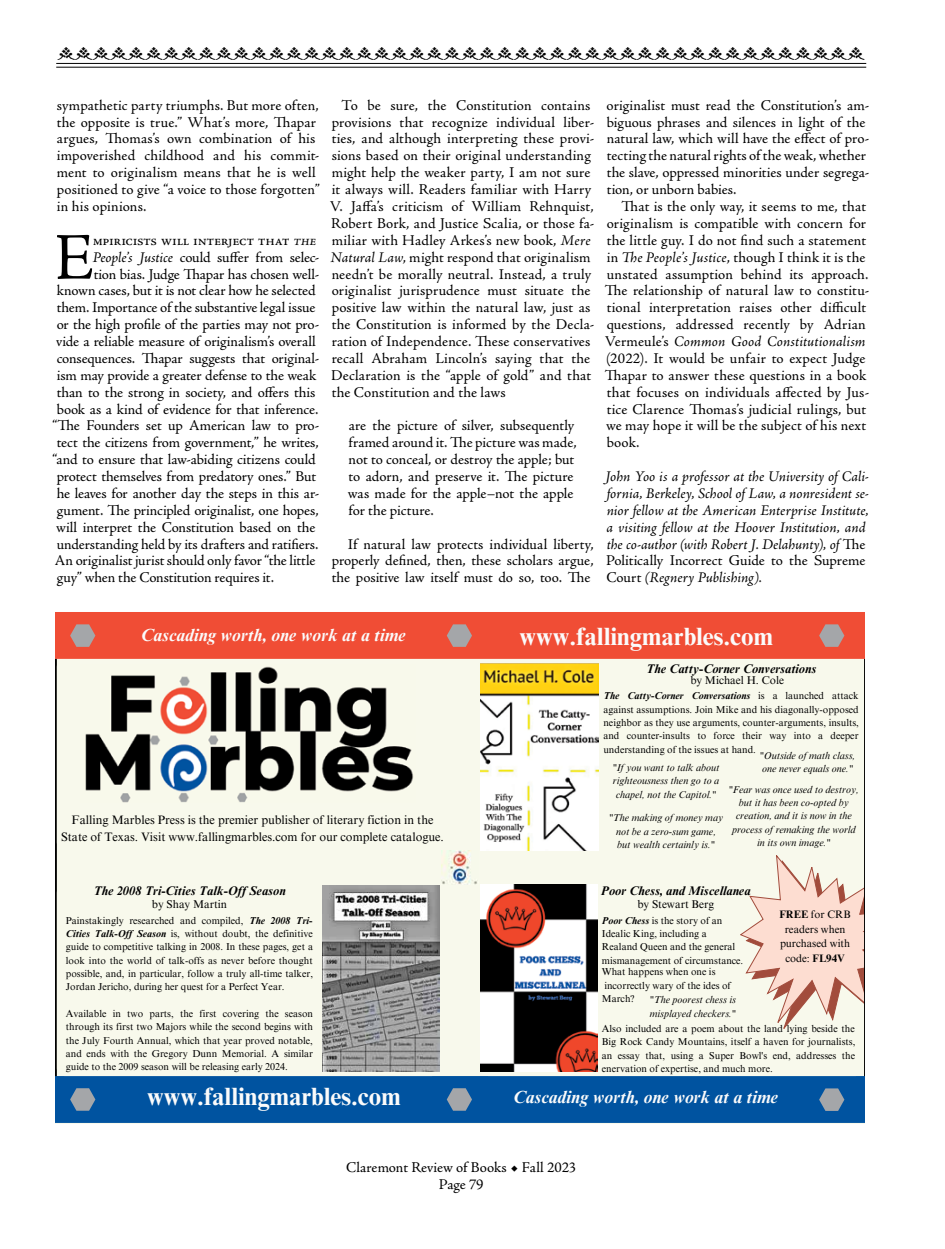
<style>
.page{position:relative;width:945px;height:1249px;background:#fff}
.page>*{position:absolute;margin:0;border:0;box-sizing:border-box;transform-origin:0 0}
.t1{font:66.62px "Adobe Jenson Pro";color:#000}
.t2{font:700 25px "Times NRMT Pro";color:#fbfbfb}
.t3{font:italic 700 17.5px "Times NRMT Pro";color:#fbfbfb}
.t4{font:15px/16.9px "Adobe Jenson Pro";letter-spacing:.005em;color:#000}
.t5{font:italic 15px/16.9px "Adobe Jenson Pro";color:#000}
.t6{font:15px/16.9px "Adobe Jenson Pro";letter-spacing:.03em;color:#000}
.t7{font:15px "Adobe Jenson Pro";letter-spacing:-.02em;color:#000}
.t8{font:italic 700 12.5px "Times NRMT Pro";color:#000}
.t9{font:12.25px/16.9px "Times NRMT Pro";color:#000;text-align:center}
.t10{font:11.25px "Times NRMT Pro";color:#000}
.t11{font:10.88px/14.5px "Times NRMT Pro";color:#000;text-align:center}
.t12{font:10px/13.4px "Times NRMT Pro";color:#000;text-align:justify}
.t13{font:italic 10px/13.4px "Times NRMT Pro";color:#000}
.s1{font-style:italic}
.s2{font-style:normal}
.s3{font-weight:700;font-style:italic}
.s4{font-weight:700}
</style>
<div class="page">
<hr style="left:56px;top:67px;width:810px;height:1px;background:#000">
<hr style="left:56px;top:63px;width:810px;height:1px;background:#000">
<div style="left:55px;top:612px;width:810px;height:511px;background:#f8f9ec"></div>
<div style="left:55px;top:612px;width:810px;height:47px;background:#f04d35"></div>
<div style="left:55px;top:1076px;width:810px;height:47px;background:#0053a0"></div>
<hr style="left:55px;top:659px;width:2px;height:417px;background:#000">
<img style="left:480px;top:885px;width:117px;height:186px">
<img style="left:481px;top:663px;width:117px;height:187px">
<img style="left:322px;top:885px;width:117px;height:187px">
<svg style="left:70px;top:624px;width:25px;height:23px"></svg>
<img style="left:442px;top:850px;width:35px;height:35px">
<img style="left:85px;top:666px;width:329px;height:137px">
<svg style="left:740px;top:855px;width:124px;height:174px"></svg>
<hr style="left:864px;top:659px;width:1px;height:417px;background:#000">
<svg style="left:447px;top:624px;width:25px;height:23px"></svg>
<svg style="left:819px;top:624px;width:25px;height:23px"></svg>
<svg style="left:70px;top:1088px;width:25px;height:23px"></svg>
<svg style="left:447px;top:1088px;width:25px;height:23px"></svg>
<svg style="left:819px;top:1088px;width:25px;height:23px"></svg>
<p class="t6" style="left:57px;top:97px;width:265px">sympathetic party triumphs. But more often, the opposite is true.” What’s more, Thapar argues, Thomas’s own combination of his impoverished childhood and his commit&shy;ment to originalism means that he is well positioned to give “a voice to those forgotten” in his opinions.</p>
<h1 class="t1" style="left:54px;top:220px;width:41px">E</h1>
<p class="t7" style="left:93px;top:232px;width:225px">mpiricists will interject that <span class="s1">the</span></p>
<p class="t4" style="left:93px;top:249px;width:228px"><span class="s1">People’s Justice</span> could suffer from selec-</p>
<p class="t4" style="left:94px;top:266px;width:227px">tion bias. Judge Thapar has chosen well-</p>
<p class="t4" style="left:57px;top:282px;width:260px">known cases, but it is not clear how he selected</p>
<p class="t4" style="left:57px;top:299px;width:260px">them. Importance of the substantive legal issue</p>
<p class="t4" style="left:57px;top:316px;width:264px">or the high profile of the parties may not pro-</p>
<p class="t4" style="left:56px;top:333px;width:261px">vide a reliable measure of originalism’s overall</p>
<p class="t4" style="left:57px;top:350px;width:264px">consequences. Thapar suggests that original-</p>
<p class="t4" style="left:57px;top:367px;width:261px">ism may provide a greater defense to the weak</p>
<p class="t4" style="left:57px;top:384px;width:260px">than to the strong in society, and offers this</p>
<p class="t4" style="left:57px;top:401px;width:263px">book as a kind of evidence for that inference.</p>
<p class="t4" style="left:53px;top:417px;width:268px">“The Founders set up American law to pro-</p>
<p class="t4" style="left:57px;top:434px;width:263px">tect the citizens from government,” he writes,</p>
<p class="t4" style="left:53px;top:451px;width:264px">“and to ensure that law-abiding citizens could</p>
<p class="t4" style="left:57px;top:468px;width:261px">protect themselves from predatory ones.” But</p>
<p class="t4" style="left:57px;top:485px;width:264px">he leaves for another day the steps in this ar-</p>
<p class="t4" style="left:57px;top:502px;width:263px">gument. The principled originalist, one hopes,</p>
<p class="t4" style="left:56px;top:519px;width:261px">will interpret the Constitution based on the</p>
<p class="t4" style="left:57px;top:536px;width:263px">understanding held by its drafters and ratifiers.</p>
<p class="t4" style="left:55px;top:552px;width:262px">An originalist jurist should only favor “the little</p>
<p class="t4" style="left:57px;top:569px;width:219px">guy” when the Constitution requires it.</p>
<p class="t4" style="left:330px;top:97px;width:266px;text-indent:12px">To be sure, the Constitution contains provisions that recognize individual liber&shy;ties, and although interpreting these provi&shy;sions based on their original understanding might help the weaker party, I am not sure it always will. Readers familiar with Harry V. Jaffa’s criticism of William Rehnquist, Robert Bork, and Justice Scalia, or those fa&shy;miliar with Hadley Arkes’s new book, <span class="s1">Mere Natural Law</span>, might respond that originalism needn’t be morally neutral. Instead, a truly originalist jurisprudence must situate the positive law within the natural law, just as the Constitution is informed by the Decla&shy;ration of Independence. These conservatives recall Abraham Lincoln’s saying that the Declaration is the “apple of gold” and that the Constitution and the laws</p>
<p class="t4" style="left:348px;top:417px;width:230px">are the picture of silver, subsequently framed around it. The picture was made, not to conceal, or destroy the apple; but to adorn, and preserve it. The picture was made for the apple–not the apple for the picture.</p>
<p class="t4" style="left:332px;top:536px;width:264px;text-align:justify;text-indent:16px">If natural law protects individual liberty, properly defined, then, these scholars argue, the positive law itself must do so, too. The</p>
<p class="t4" style="left:607px;top:97px;width:264px">originalist must read the Constitution’s am&shy;biguous phrases and silences in light of the natural law, which will have the effect of pro&shy;tecting the natural rights of the weak, whether the slave, oppressed minorities under segrega&shy;tion, or unborn babies.</p>
<p class="t4" style="left:605px;top:198px;width:266px;text-indent:17px">That is the only way, it seems to me, that originalism is compatible with concern for the little guy. I do not find such a statement in <span class="s1">The People’s Justice</span>, though I think it is the unstated assumption behind its approach.<br>The relationship of natural law to constitu&shy;tional interpretation raises other difficult questions, addressed recently by Adrian Vermeule’s <span class="s1">Common Good Constitutionalism </span>(2022). It would be unfair to expect Judge Thapar to answer these questions in a book that focuses on individuals affected by Jus&shy;tice Clarence Thomas’s judicial rulings, but we may hope it will be the subject of his next book.</p>
<p class="t5" style="left:606px;top:469px;width:265px">John Yoo is a professor at the University of Cali&shy;fornia, Berkeley, School of Law, a nonresident se&shy;nior fellow at the American Enterprise Institute, a visiting fellow at the Hoover Institution, and the co-author (with Robert J. Delahunty), of <span class="s2">The Politically Incorrect Guide to the Supreme Court</span> (Regnery Publishing).</p>
<p class="t3" style="left:141px;top:625px;width:267px">Cascading worth, one work at a time</p>
<h2 class="t2" style="left:519px;top:621px;width:255px">www.fallingmarbles.com</h2>
<p class="t8" style="left:646px;top:661px;width:172px">The Catty-Corner Conversations</p>
<p class="t10" style="left:690px;top:673px;width:95px">by Michael H. Cole</p>
<p class="t9" style="left:61px;top:812px;width:384px">Falling Marbles Press is the premier publisher of literary fiction in the<br>State of Texas. Visit www.fallingmarbles.com for our complete catalogue.</p>
<p class="t12" style="left:603px;top:690px;width:257px"><span class="s3">The Catty-Corner Conversations</span> is a launched attack against assumptions. Join Mike and his diagonally-opposed neighbor as they use arguments, counter-arguments, insults, and counter-insults to force their way into a deeper understanding of the issues at hand.</p>
<p class="t13" style="left:760px;top:749px;width:97px">"Outside of math class, one never equals one."</p>
<p class="t13" style="left:613px;top:761px;width:108px;text-align:justify">"If you want to talk about righteousness then go to a chapel, not the Capitol."</p>
<p class="t13" style="left:729px;top:783px;width:131px;text-align:center">"Fear was once used to destroy, but it has been co-opted by creation, and it is now in the process of remaking the world in its own image."</p>
<p class="t13" style="left:609px;top:812px;width:115px;text-align:center">"The making of money may not be a zero-sum game, but wealth certainly is."</p>
<p class="t8" style="left:94px;top:883px;width:194px">The 2008 Tri-Cities Talk-Off Season</p>
<p class="t10" style="left:152px;top:897px;width:77px">by Shay Martin</p>
<p class="t12" style="left:66px;top:914px;width:249px">Painstakingly researched and compiled, <span class="s3">The 2008 Tri-Cities Talk-Off Season</span> is, without doubt, the definitive guide to competitive talking in 2008. In these pages, get a look into the world of talk-offs as never before thought possible, and, in particular, follow a truly all-time talker, Jordan Jericho, during her quest for a Perfect Year.</p>
<p class="t12" style="left:66px;top:1007px;width:249px">Available in two parts, the first covering the season through its first two Majors while the second begins with the July Fourth Annual, which that year proved notable, and ends with the Gregory Dunn Memorial. A similar guide to the 2009 season will be releasing early 2024.</p>
<p class="t8" style="left:601px;top:883px;width:151px">Poor Chess, and Miscellanea</p>
<p class="t10" style="left:637px;top:897px;width:78px">by Stewart Berg</p>
<p class="t12" style="left:602px;top:914px;width:143px;text-align:left"><span class="s3">Poor Chess</span> is the story of an<br>Idealic King, including a<br>Realand Queen and the general mismanagement of circumstance.</p>
<p class="t11" style="left:779px;top:908px;width:73px"><span class="s4">FREE</span> for CRB readers when purchased with code: <span class="s4">FL94V</span></p>
<p class="t12" style="left:602px;top:966px;width:131px;text-align:left">What happens when one is incorrectly wary of the ides of<br>March?</p>
<p class="t13" style="left:650px;top:994px;width:88px">"The poorest chess is misplayed checkers."</p>
<p class="t12" style="left:602px;top:1022px;width:255px">Also included are a poem about the land lying beside the Big Rock Candy Mountains, itself a haven for journalists, an essay that, using a Super Bowl's end, addresses the enervation of expertise, and much more.</p>
<h2 class="t2" style="left:147px;top:1081px;width:255px">www.fallingmarbles.com</h2>
<p class="t3" style="left:513px;top:1086px;width:267px">Cascading worth, one work at a time</p>
<p class="t4" style="left:346px;top:1160px;width:232px;line-height:16.2px;text-align:center">Claremont Review of Books Fall 2023<br>Page 79</p>
</div>
